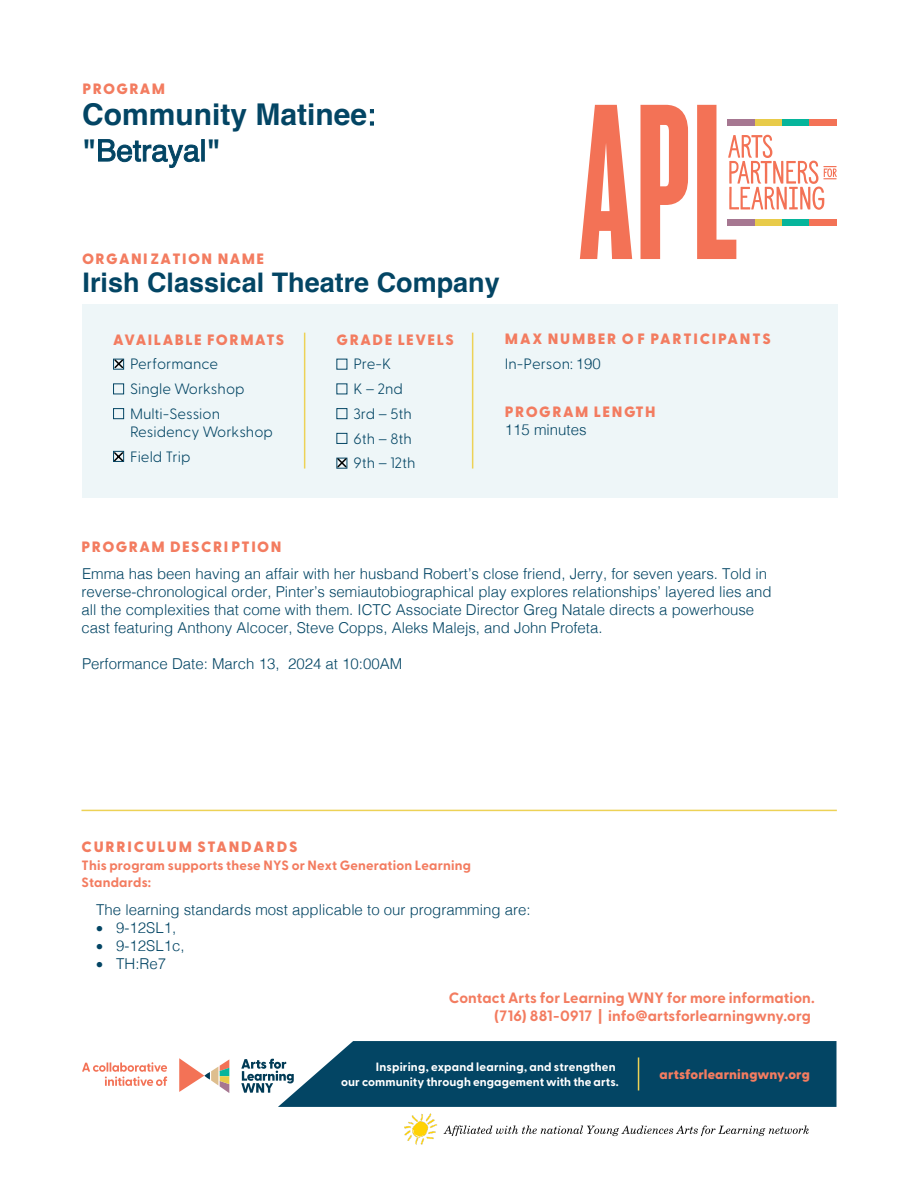
<style>
.page{position:relative;width:918px;height:1188px;background:#fff}
.page>*{position:absolute;margin:0;border:0;box-sizing:border-box;transform-origin:0 0}
.t1{font:700 30px/36px "Helvetica";color:#034564}
.t2{font:700 27px "Helvetica";color:#034564}
.t3{font:300 15px/18px "Helvetica";color:#034564}
.t4{font:800 15px/24.8px "Greycliff CF";letter-spacing:.11em;color:#f37c60}
.t5{font:300 15px/18px "Greycliff CF";color:#034564}
.t6{font:700 15px/18px "Greycliff CF";letter-spacing:.005em;color:#f37c60;text-align:right}
.t7{font:800 15px "Greycliff CF";letter-spacing:.09em;color:#f37c60}
.t8{font:700 13.5px/17.1px "Greycliff CF";letter-spacing:.015em;color:#f37c60}
.t9{font:800 13.5px "Greycliff CF";letter-spacing:.015em;color:#f37c60}
.t10{font:700 12px/15px "Greycliff CF";letter-spacing:.005em;color:#fff;text-align:right}
.s1{font-weight:400}
.s2{font-weight:300;color:#034564}
.s3{font-family:"Helvetica";font-weight:300;color:#034564}
.s4{font-family:"Greycliff CF";font-weight:800;color:#f37c60}
</style>
<div class="page">
<div style="left:82px;top:305px;width:755px;height:193px;background:#eef6f8"></div>
<hr style="left:304px;top:333px;width:1px;height:136px;background:#edd256">
<hr style="left:472px;top:333px;width:1px;height:136px;background:#edd256">
<svg style="left:580px;top:105px;width:52px;height:154px"></svg>
<svg style="left:641px;top:105px;width:47px;height:154px"></svg>
<svg style="left:697px;top:105px;width:140px;height:154px"></svg>
<hr style="left:81px;top:810px;width:756px;height:1px;background:#edd256">
<div style="left:113px;top:359px;width:11px;height:11px;border:1px solid #034564"></div>
<div style="left:113px;top:383px;width:11px;height:11px;border:1px solid #034564"></div>
<div style="left:113px;top:408px;width:11px;height:11px;border:1px solid #034564"></div>
<div style="left:336px;top:408px;width:11px;height:11px;border:1px solid #034564"></div>
<div style="left:336px;top:433px;width:11px;height:11px;border:1px solid #034564"></div>
<img style="left:404px;top:1113px;width:405px;height:32px">
<svg style="left:82px;top:1062px;width:85px;height:24px"></svg>
<svg style="left:241px;top:1041px;width:596px;height:66px;background:#1f5975"></svg>
<svg style="left:179px;top:1058px;width:50px;height:35px"></svg>
<svg style="left:113px;top:451px;width:11px;height:11px"></svg>
<svg style="left:337px;top:457px;width:10px;height:11px"></svg>
<svg style="left:114px;top:359px;width:10px;height:10px"></svg>
<p class="t7" style="left:83px;top:77px;width:84px">PROGRAM</p>
<p class="t1" style="left:82px;top:100px;width:295px">Community Matinee<span class="s1">: </span>"<span class="s1">Betrayal</span>"</p>
<p class="t4" style="left:82px;top:245px;width:184px">ORGANI ZATION NAME</p>
<p class="t2" style="left:83px;top:266px;width:419px">Irish Classical Theatre Company</p>
<p class="t4" style="left:113px;top:326px;width:173px">AVAILABLE FORMATS</p>
<p class="t5" style="left:130px;top:354px;width:90px">Performance</p>
<p class="t5" style="left:130px;top:379px;width:116px">Single Workshop</p>
<p class="t5" style="left:130px;top:403px;width:144px">Multi-Session<br>Residency Workshop</p>
<p class="t5" style="left:130px;top:446px;width:62px">Field Trip</p>
<p class="t4" style="left:337px;top:326px;width:119px">GRADE LEVELS</p>
<p class="t5" style="left:353px;top:354px;width:39px">Pre-K</p>
<p class="t5" style="left:353px;top:379px;width:51px">K – 2nd</p>
<p class="t5" style="left:353px;top:403px;width:60px">3rd – 5th</p>
<p class="t5" style="left:353px;top:428px;width:60px">6th – 8th</p>
<p class="t5" style="left:353px;top:453px;width:64px">9th – 12th</p>
<p class="t4" style="left:505px;top:326px;width:268px">MAX NUMBER O F PARTICIPANTS<br><span class="s2">In-Person:</span> <span class="s3">190</span></p>
<p class="t4" style="left:505px;top:403px;width:152px;line-height:17.2px">PROGRAM LENGTH<br><span class="s3">115 minutes</span></p>
<p class="t3" style="left:82px;top:532px;width:687px;line-height:27px"><span class="s4">PROGRAM DESCRI PTION<br></span>Emma has been having an affair with her husband Robert’s close friend, Jerry, for seven years. Told in</p>
<p class="t3" style="left:82px;top:581px;width:692px">reverse-chronological order, Pinter’s semiautobiographical play explores relationships’ layered lies and all the complexities that come with them. ICTC Associate Director Greg Natale directs a powerhouse cast featuring Anthony Alcocer, Steve Copps, Aleks Malejs, and John Profeta.</p>
<p class="t3" style="left:82px;top:653px;width:322px">Performance Date: March 13, 2024 at 10:00AM</p>
<p class="t4" style="left:82px;top:833px;width:218px">CURRICULUM STANDARDS</p>
<p class="t8" style="left:81px;top:856px;width:391px">This program supports these NYS or Next Generation Learning<br>Standards:</p>
<p class="t3" style="left:96px;top:899px;width:436px">The learning standards most applicable to our programming are:</p>
<p class="t3" style="left:96px;top:917px;width:82px">• 9-12SL1,</p>
<p class="t3" style="left:96px;top:935px;width:90px">• 9-12SL1c,</p>
<p class="t3" style="left:96px;top:953px;width:72px">• TH:Re7</p>
<p class="t6" style="left:449px;top:988px;width:367px">Contact Arts for Learning WNY for more information. (716) 881-0917 | info@artsforlearningwny.org</p>
<p class="t10" style="left:341px;top:1059px;width:279px">Inspiring, expand learning, and strengthen<br>our community through engagement with the arts.</p>
<p class="t9" style="left:660px;top:1063px;width:152px">artsforlearningwny.org</p>
</div>
